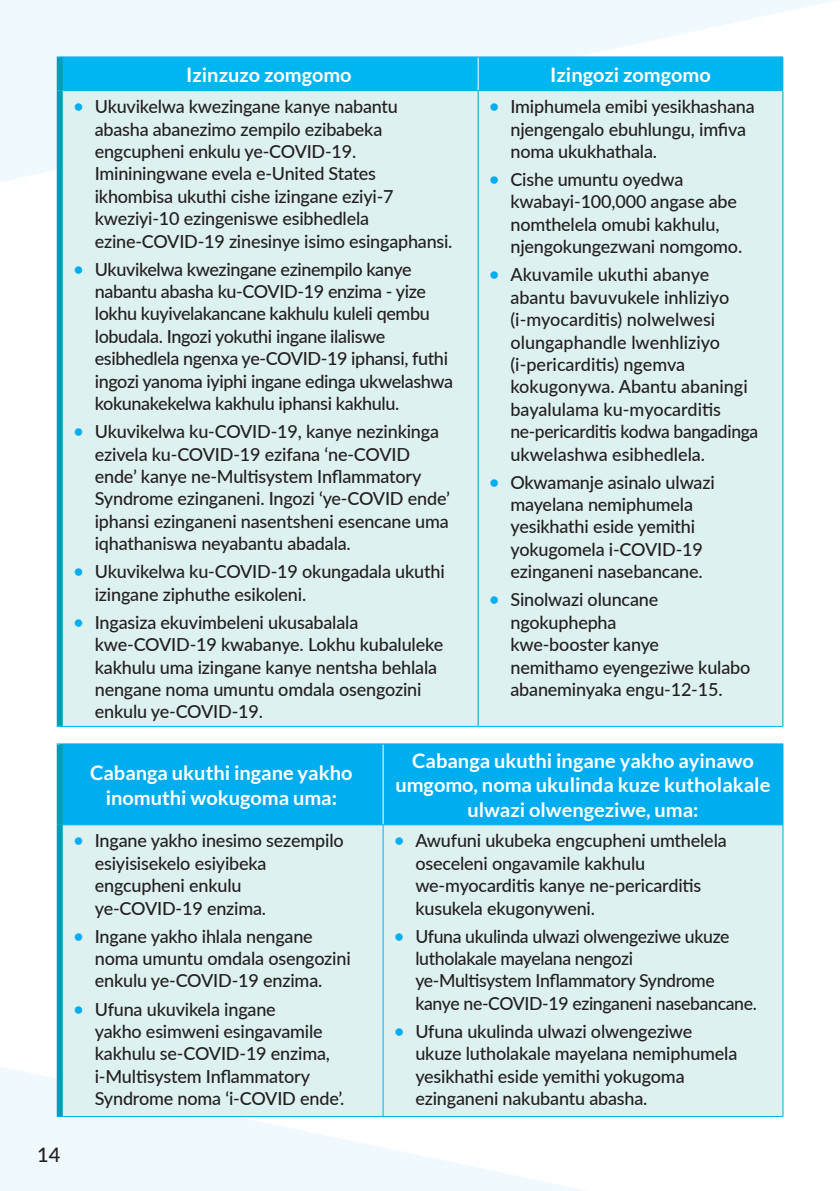
<style>
.page{position:relative;width:840px;height:1191px;background:#fff}
.page>*{position:absolute;margin:0;border:0;box-sizing:border-box;transform-origin:0 0}
.t1{font:700 20px/24.4px "Lato";color:#fff;text-align:center}
.t2{font:500 20px "Lato";color:#231f20}
.t3{font:500 18px/22.4px "Lato";letter-spacing:-.01em;color:#231f20}
.s1{font-weight:400;font-size:20px;color:#00aeef}
</style>
<div class="page">
<svg style="left:0;top:1060px;width:586px;height:131px;fill:#f0f9fd"></svg>
<svg style="left:782px;top:955px;width:2px;height:162px"></svg>
<svg style="left:0;top:0;width:835px;height:202px;fill:#f0f9fd"></svg>
<div style="left:63px;top:58px;width:719px;height:32px;background:#00b6f0"></div>
<div style="left:63px;top:91px;width:719px;height:635px;background:#def1f1"></div>
<hr style="left:477px;top:57px;width:1px;height:33px;background:#fff">
<hr style="left:477px;top:91px;width:1px;height:635px;background:#009db7">
<hr style="left:782px;top:91px;width:1px;height:635px;background:#009db7">
<hr style="left:57px;top:726px;width:421px;height:1px;background:#00b6f0">
<hr style="left:478px;top:726px;width:304px;height:1px;background:#00b6f0">
<hr style="left:57px;top:57px;width:421px;height:1px;background:#00aeef">
<hr style="left:478px;top:57px;width:304px;height:1px;background:#00aeef">
<hr style="left:782px;top:57px;width:1px;height:33px;background:#00aeef">
<hr style="left:63px;top:90px;width:415px;height:1px;background:#00aeef">
<hr style="left:478px;top:90px;width:304px;height:1px;background:#00aeef">
<div style="left:57px;top:57px;width:6px;height:34px;background:#009db7"></div>
<div style="left:57px;top:91px;width:6px;height:635px;background:#009db7"></div>
<div style="left:63px;top:744px;width:719px;height:80px;background:#00aeef"></div>
<div style="left:63px;top:825px;width:719px;height:291px;background:#def1f1"></div>
<hr style="left:382px;top:744px;width:1px;height:80px;background:#fff">
<hr style="left:57px;top:743px;width:326px;height:1px;background:#00aeef">
<hr style="left:383px;top:743px;width:399px;height:1px;background:#00aeef">
<hr style="left:782px;top:744px;width:1px;height:81px;background:#00aeef">
<hr style="left:63px;top:824px;width:320px;height:1px;background:#00aeef">
<hr style="left:383px;top:824px;width:399px;height:1px;background:#00aeef">
<hr style="left:57px;top:1116px;width:326px;height:1px;background:#00aeef">
<hr style="left:383px;top:1116px;width:399px;height:1px;background:#00aeef">
<hr style="left:382px;top:825px;width:1px;height:291px;background:#00aeef">
<hr style="left:782px;top:825px;width:1px;height:291px;background:#00aeef">
<div style="left:57px;top:744px;width:6px;height:81px;background:#009db7"></div>
<div style="left:57px;top:825px;width:6px;height:291px;background:#009db7"></div>
<p class="t1" style="left:186px;top:62px;width:167px">Izinzuzo zomgomo</p>
<p class="t1" style="left:550px;top:62px;width:162px">Izingozi zomgomo</p>
<p class="t3" style="left:95px;top:95px;width:359px;text-indent:-22px"><span class="s1">•</span> Ukuvikelwa kwezingane kanye nabantu abasha abanezimo zempilo ezibabeka engcupheni enkulu ye-COVID-19.<br>Imininingwane evela e-United States ikhombisa ukuthi cishe izingane eziyi-7 kweziyi-10 ezingeniswe esibhedlela ezine-COVID-19 zinesinye isimo esingaphansi.</p>
<p class="t3" style="left:95px;top:257px;width:360px;text-indent:-22px"><span class="s1">•</span> Ukuvikelwa kwezingane ezinempilo kanye nabantu abasha ku-COVID-19 enzima - yize lokhu kuyivelakancane kakhulu kuleli qembu lobudala. Ingozi yokuthi ingane ilaliswe esibhedlela ngenxa ye-COVID-19 iphansi, futhi ingozi yanoma iyiphi ingane edinga ukwelashwa kokunakekelwa kakhulu iphansi kakhulu.</p>
<p class="t3" style="left:95px;top:419px;width:356px;text-indent:-22px"><span class="s1">•</span> Ukuvikelwa ku-COVID-19, kanye nezinkinga ezivela ku-COVID-19 ezifana ‘ne-COVID ende’ kanye ne-Multisystem Inflammatory Syndrome ezinganeni. Ingozi ‘ye-COVID ende’ iphansi ezinganeni nasentsheni esencane uma iqhathaniswa neyabantu abadala.</p>
<p class="t3" style="left:95px;top:560px;width:351px;text-indent:-22px"><span class="s1">•</span> Ukuvikelwa ku-COVID-19 okungadala ukuthi izingane ziphuthe esikoleni.</p>
<p class="t3" style="left:95px;top:610px;width:350px;text-indent:-22px"><span class="s1">•</span> Ingasiza ekuvimbeleni ukusabalala kwe-COVID-19 kwabanye. Lokhu kubaluleke kakhulu uma izingane kanye nentsha behlala nengane noma umuntu omdala osengozini enkulu ye-COVID-19.</p>
<p class="t3" style="left:510px;top:95px;width:245px;text-indent:-22px"><span class="s1">•</span> Imiphumela emibi yesikhashana njengengalo ebuhlungu, imfiva noma ukukhathala.</p>
<p class="t3" style="left:510px;top:167px;width:233px;text-indent:-22px"><span class="s1">•</span> Cishe umuntu oyedwa kwabayi-100,000 angase abe nomthelela omubi kakhulu, njengokungezwani nomgomo.</p>
<p class="t3" style="left:510px;top:263px;width:249px;text-indent:-22px"><span class="s1">•</span> Akuvamile ukuthi abanye abantu bavuvukele inhliziyo (i-myocarditis) nolwelwesi olungaphandle lwenhliziyo (i-pericarditis) ngemva kokugonywa. Abantu abaningi bayalulama ku-myocarditis ne-pericarditis kodwa bangadinga ukwelashwa esibhedlela.</p>
<p class="t3" style="left:488px;top:470px;width:228px;text-align:center"><span class="s1">•</span> Okwamanje asinalo ulwazi mayelana nemiphumela yesikhathi eside yemithi yokugomela i-COVID-19 ezinganeni nasebancane.</p>
<p class="t3" style="left:510px;top:588px;width:241px;text-indent:-22px"><span class="s1">•</span> Sinolwazi oluncane ngokuphepha<br>kwe-booster kanye nemithamo eyengeziwe kulabo abaneminyaka engu-12-15.</p>
<p class="t1" style="left:90px;top:760px;width:264px">Cabanga ukuthi ingane yakho inomuthi wokugoma uma:</p>
<p class="t3" style="left:95px;top:829px;width:250px;text-indent:-22px"><span class="s1">•</span> Ingane yakho inesimo sezempilo esiyisisekelo esiyibeka engcupheni enkulu ye-COVID-19 enzima.</p>
<p class="t3" style="left:95px;top:924px;width:257px;text-indent:-22px"><span class="s1">•</span> Ingane yakho ihlala nengane noma umuntu omdala osengozini enkulu ye-COVID-19 enzima.</p>
<p class="t3" style="left:95px;top:997px;width:251px;text-indent:-22px"><span class="s1">•</span> Ufuna ukuvikela ingane<br>yakho esimweni esingavamile kakhulu se-COVID-19 enzima, i-Multisystem Inflammatory<br>Syndrome noma ‘i-COVID ende’.</p>
<p class="t1" style="left:395px;top:748px;width:376px">Cabanga ukuthi ingane yakho ayinawo umgomo, noma ukulinda kuze kutholakale ulwazi olwengeziwe, uma:</p>
<p class="t3" style="left:415px;top:829px;width:313px;text-indent:-22px"><span class="s1">•</span> Awufuni ukubeka engcupheni umthelela oseceleni ongavamile kakhulu we-myocarditis kanye ne-pericarditis kusukela ekugonyweni.</p>
<p class="t3" style="left:415px;top:924px;width:343px;text-indent:-22px"><span class="s1">•</span> Ufuna ukulinda ulwazi olwengeziwe ukuze lutholakale mayelana nengozi<br>ye-Multisystem Inflammatory Syndrome kanye ne-COVID-19 ezinganeni nasebancane.</p>
<p class="t3" style="left:415px;top:1019px;width:323px;text-indent:-22px"><span class="s1">•</span> Ufuna ukulinda ulwazi olwengeziwe ukuze lutholakale mayelana nemiphumela yesikhathi eside yemithi yokugoma ezinganeni nakubantu abasha.</p>
<p class="t2" style="left:37px;top:1140px;width:24px">14</p>
</div>
